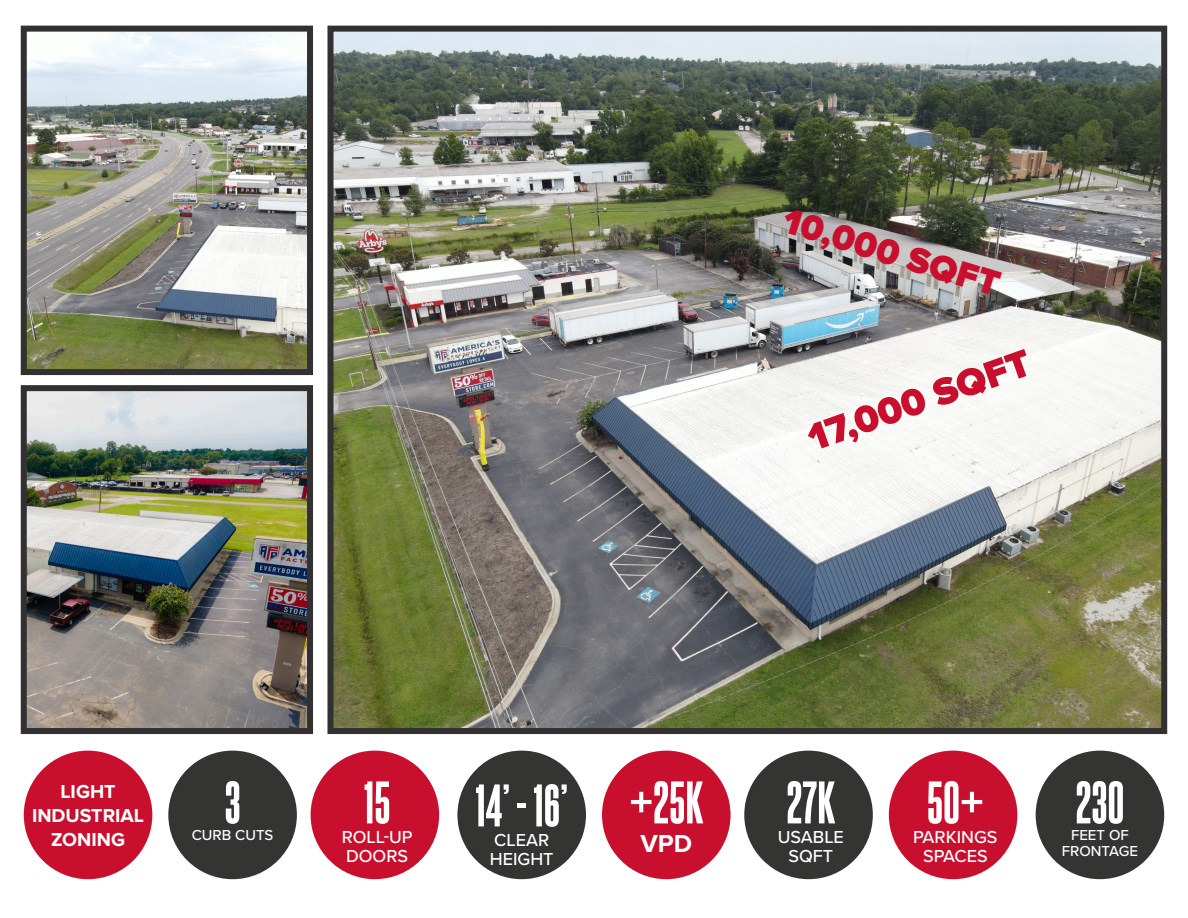
<style>
.page{position:relative;width:1188px;height:918px;background:#fff}
.page>*{position:absolute;margin:0;border:0;box-sizing:border-box;transform-origin:0 0}
.t1{font:51px "Steelfish Eb";color:#fff}
.t2{font:900 39.3px "Proxima Nova";color:#c8102e}
.t3{font:900 36.9px "Proxima Nova";color:#c8102e}
.t4{font:700 25.5px "Proxima Nova";color:#fff}
.t5{font:700 19.5px/24px "Proxima Nova";color:#fff;text-align:center}
.t6{font:500 18px/19.5px "Proxima Nova";color:#fff}
.t7{font:500 15px/16.5px "Proxima Nova";color:#fff;text-align:center}
</style>
<div class="page">
<img style="left:334px;top:33px;width:826px;height:694px">
<div style="left:327px;top:26px;width:840px;height:708px;border:6px solid #323031"></div>
<img style="left:28px;top:33px;width:278px;height:335px">
<div style="left:21px;top:26px;width:292px;height:349px;border:6px solid #323031"></div>
<img style="left:28px;top:392px;width:278px;height:335px">
<div style="left:21px;top:385px;width:292px;height:349px;border:6px solid #323031"></div>
<div style="left:24px;top:751px;width:128px;height:128px;background:#c8102e;border-radius:50%"></div>
<div style="left:168px;top:751px;width:129px;height:128px;background:#343433;border-radius:50%"></div>
<div style="left:311px;top:751px;width:128px;height:128px;background:#c8102e;border-radius:50%"></div>
<div style="left:457px;top:751px;width:129px;height:128px;background:#343433;border-radius:50%"></div>
<div style="left:602px;top:751px;width:129px;height:128px;background:#c8102e;border-radius:50%"></div>
<div style="left:889px;top:751px;width:128px;height:128px;background:#c8102e;border-radius:50%"></div>
<div style="left:1036px;top:751px;width:128px;height:128px;background:#343433;border-radius:50%"></div>
<div style="left:744px;top:751px;width:129px;height:128px;background:#343433;border-radius:50%"></div>
<p class="t3" style="left:790px;top:199px;width:226px;rotate:17deg">10,000 SQFT</p>
<p class="t2" style="left:801px;top:417px;width:235px;rotate:-19deg">17,000 SQFT</p>
<p class="t5" style="left:32px;top:780px;width:114px">LIGHT<br>INDUSTRIAL</p>
<p class="t5" style="left:51px;top:828px;width:76px">ZONING</p>
<p class="t1" style="left:225px;top:771px;width:17px">3</p>
<p class="t7" style="left:192px;top:826px;width:83px">CURB CUTS</p>
<p class="t1" style="left:364px;top:771px;width:28px">15</p>
<p class="t6" style="left:342px;top:827px;width:72px">ROLL-UP<br>DOORS</p>
<p class="t1" style="left:475px;top:774px;width:94px">14’ - 16’</p>
<p class="t6" style="left:494px;top:830px;width:56px">CLEAR</p>
<p class="t6" style="left:490px;top:849px;width:65px">HEIGHT</p>
<p class="t1" style="left:629px;top:771px;width:76px">+25K</p>
<p class="t4" style="left:640px;top:829px;width:53px">VPD</p>
<p class="t1" style="left:786px;top:771px;width:50px">27K</p>
<p class="t6" style="left:778px;top:827px;width:68px">USABLE</p>
<p class="t6" style="left:788px;top:846px;width:46px">SQFT</p>
<p class="t1" style="left:927px;top:771px;width:59px">50+</p>
<p class="t6" style="left:913px;top:827px;width:86px">PARKINGS</p>
<p class="t6" style="left:923px;top:846px;width:66px">SPACES</p>
<p class="t1" style="left:1076px;top:771px;width:50px">230</p>
<p class="t7" style="left:1062px;top:826px;width:78px">FEET OF<br>FRONTAGE</p>
</div>
